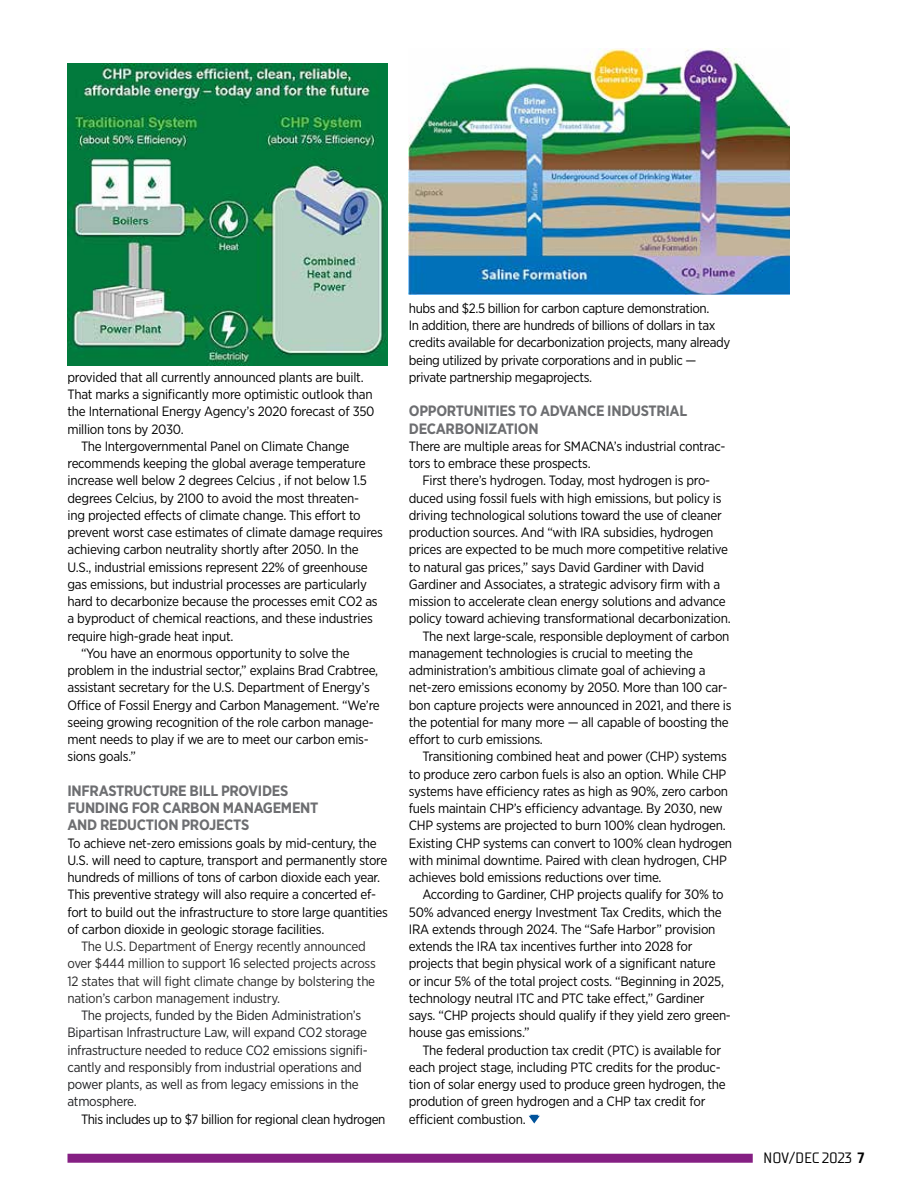
<style>
.page{position:relative;width:918px;height:1188px;background:#fff}
.page>*{position:absolute;margin:0;border:0;box-sizing:border-box;transform-origin:0 0}
.t1{font:700 15px/17.2px "Gotham Narrow";letter-spacing:-.02em;color:#6d6e71}
.t2{font:15px "TT Supermolot Condensed";letter-spacing:-.01em;color:#000}
.t3{font:13.5px/17.2px "Gotham Narrow";letter-spacing:-.02em;color:#000}
.t4{font:13.5px/17.2px "Gotham Narrow";letter-spacing:-.02em;color:#202124}
.t5{font:13.5px/17.2px "Gotham Narrow";letter-spacing:-.02em;color:#292929}
.s1{font-weight:700}
</style>
<div class="page">
<div style="left:68px;top:1154px;width:685px;height:9px;background:#851f83"></div>
<svg style="left:529px;top:1115px;width:11px;height:9px"></svg>
<img style="left:409px;top:48px;width:381px;height:246px">
<img style="left:68px;top:63px;width:320px;height:303px">
<p class="t3" style="left:68px;top:368px;width:298px">provided that all currently announced plants are built.</p>
<p class="t3" style="left:68px;top:385px;width:307px">That marks a significantly more optimistic outlook than</p>
<p class="t3" style="left:68px;top:403px;width:309px">the International Energy Agency’s 2020 forecast of 350</p>
<p class="t3" style="left:68px;top:420px;width:118px">million tons by 2030.</p>
<p class="t3" style="left:81px;top:437px;width:270px">The Intergovernmental Panel on Climate Change</p>
<p class="t3" style="left:68px;top:454px;width:300px">recommends keeping the global average temperature</p>
<p class="t3" style="left:68px;top:472px;width:301px">increase well below 2 degrees Celcius , if not below 1.5</p>
<p class="t3" style="left:68px;top:489px;width:293px">degrees Celcius, by 2100 to avoid the most threaten-</p>
<p class="t3" style="left:68px;top:506px;width:295px">ing projected effects of climate change. This effort to</p>
<p class="t3" style="left:68px;top:523px;width:317px">prevent worst case estimates of climate damage requires</p>
<p class="t3" style="left:68px;top:541px;width:293px">achieving carbon neutrality shortly after 2050. In the</p>
<p class="t3" style="left:68px;top:558px;width:302px">U.S., industrial emissions represent 22% of greenhouse</p>
<p class="t3" style="left:68px;top:575px;width:301px">gas emissions, but industrial processes are particularly</p>
<p class="t3" style="left:68px;top:592px;width:312px">hard to decarbonize because the processes emit CO2 as</p>
<p class="t3" style="left:68px;top:610px;width:307px">a byproduct of chemical reactions, and these industries</p>
<p class="t3" style="left:68px;top:627px;width:167px">require high-grade heat input.</p>
<p class="t3" style="left:81px;top:644px;width:270px">“You have an enormous opportunity to solve the</p>
<p class="t3" style="left:68px;top:661px;width:312px">problem in the industrial sector,” explains Brad Crabtree,</p>
<p class="t3" style="left:68px;top:679px;width:304px">assistant secretary for the U.S. Department of Energy’s</p>
<p class="t3" style="left:68px;top:696px;width:314px">Office of Fossil Energy and Carbon Management. “We’re</p>
<p class="t3" style="left:68px;top:713px;width:308px">seeing growing recognition of the role carbon manage-</p>
<p class="t3" style="left:68px;top:730px;width:303px">ment needs to play if we are to meet our carbon emis-</p>
<p class="t3" style="left:68px;top:748px;width:70px">sions goals.”</p>
<p class="t1" style="left:68px;top:782px;width:252px">INFRASTRUCTURE BILL PROVIDES<br>FUNDING FOR CARBON MANAGEMENT<br>AND REDUCTION PROJECTS</p>
<p class="t3" style="left:68px;top:834px;width:322px">To achieve net-zero emissions goals by mid-century, the U.S. will need to capture, transport and permanently store hundreds of millions of tons of carbon dioxide each year.<br>This preventive strategy will also require a concerted ef&shy;fort to build out the infrastructure to store large quantities of carbon dioxide in geologic storage facilities.</p>
<p class="t5" style="left:68px;top:937px;width:310px;text-indent:14px">The U.S. Department of Energy recently announced over $444 million to support 16 selected projects across 12 states that will fight climate change by bolstering the nation’s carbon management industry.</p>
<p class="t4" style="left:68px;top:1006px;width:302px;text-indent:14px">The projects, funded by the Biden Administration’s Bipartisan Infrastructure Law, will expand CO2 storage infrastructure needed to reduce CO2 emissions signifi&shy;cantly and responsibly from industrial operations and power plants, as well as from legacy emissions in the atmosphere.</p>
<p class="t3" style="left:81px;top:1110px;width:306px">This includes up to $7 billion for regional clean hydrogen</p>
<p class="t3" style="left:409px;top:299px;width:323px">hubs and $2.5 billion for carbon capture demonstration.<br>In addition, there are hundreds of billions of dollars in tax credits available for decarbonization projects, many already being utilized by private corporations and in public — private partnership megaprojects.</p>
<p class="t1" style="left:409px;top:402px;width:280px">OPPORTUNITIES TO ADVANCE INDUSTRIAL<br>DECARBONIZATION</p>
<p class="t3" style="left:409px;top:437px;width:318px">There are multiple areas for SMACNA’s industrial contrac&shy;tors to embrace these prospects.</p>
<p class="t3" style="left:422px;top:472px;width:289px">First there’s hydrogen. Today, most hydrogen is pro-</p>
<p class="t3" style="left:409px;top:489px;width:314px">duced using fossil fuels with high emissions, but policy is</p>
<p class="t3" style="left:409px;top:506px;width:314px">driving technological solutions toward the use of cleaner</p>
<p class="t3" style="left:409px;top:523px;width:306px">production sources. And “with IRA subsidies, hydrogen</p>
<p class="t3" style="left:409px;top:541px;width:321px">prices are expected to be much more competitive relative</p>
<p class="t3" style="left:409px;top:558px;width:297px">to natural gas prices,” says David Gardiner with David</p>
<p class="t3" style="left:409px;top:575px;width:313px">Gardiner and Associates, a strategic advisory firm with a</p>
<p class="t3" style="left:409px;top:592px;width:318px">mission to accelerate clean energy solutions and advance</p>
<p class="t3" style="left:409px;top:610px;width:323px">policy toward achieving transformational decarbonization.</p>
<p class="t3" style="left:422px;top:627px;width:309px">The next large-scale, responsible deployment of carbon</p>
<p class="t3" style="left:409px;top:644px;width:286px">management technologies is crucial to meeting the</p>
<p class="t3" style="left:409px;top:661px;width:298px">administration’s ambitious climate goal of achieving a</p>
<p class="t3" style="left:409px;top:679px;width:320px">net-zero emissions economy by 2050. More than 100 car-</p>
<p class="t3" style="left:409px;top:696px;width:324px">bon capture projects were announced in 2021, and there is</p>
<p class="t3" style="left:409px;top:713px;width:322px">the potential for many more — all capable of boosting the</p>
<p class="t3" style="left:409px;top:730px;width:136px">effort to curb emissions.</p>
<p class="t3" style="left:422px;top:748px;width:306px">Transitioning combined heat and power (CHP) systems</p>
<p class="t3" style="left:409px;top:765px;width:319px">to produce zero carbon fuels is also an option. While CHP</p>
<p class="t3" style="left:409px;top:782px;width:321px">systems have efficiency rates as high as 90%, zero carbon</p>
<p class="t3" style="left:409px;top:799px;width:315px">fuels maintain CHP’s efficiency advantage. By 2030, new</p>
<p class="t3" style="left:409px;top:817px;width:318px">CHP systems are projected to burn 100% clean hydrogen.</p>
<p class="t3" style="left:409px;top:834px;width:325px">Existing CHP systems can convert to 100% clean hydrogen</p>
<p class="t3" style="left:409px;top:851px;width:319px">with minimal downtime. Paired with clean hydrogen, CHP</p>
<p class="t3" style="left:409px;top:868px;width:254px">achieves bold emissions reductions over time.</p>
<p class="t3" style="left:422px;top:886px;width:303px">According to Gardiner, CHP projects qualify for 30% to</p>
<p class="t3" style="left:409px;top:903px;width:314px">50% advanced energy Investment Tax Credits, which the</p>
<p class="t3" style="left:409px;top:920px;width:308px">IRA extends through 2024. The “Safe Harbor” provision</p>
<p class="t3" style="left:409px;top:937px;width:285px">extends the IRA tax incentives further into 2028 for</p>
<p class="t3" style="left:409px;top:955px;width:308px">projects that begin physical work of a significant nature</p>
<p class="t3" style="left:409px;top:972px;width:317px">or incur 5% of the total project costs. “Beginning in 2025,</p>
<p class="t3" style="left:409px;top:989px;width:297px">technology neutral ITC and PTC take effect,” Gardiner</p>
<p class="t3" style="left:409px;top:1006px;width:324px">says. “CHP projects should qualify if they yield zero green-</p>
<p class="t3" style="left:409px;top:1024px;width:122px">house gas emissions.”</p>
<p class="t3" style="left:422px;top:1041px;width:300px">The federal production tax credit (PTC) is available for</p>
<p class="t3" style="left:409px;top:1058px;width:313px">each project stage, including PTC credits for the produc-</p>
<p class="t3" style="left:409px;top:1075px;width:318px">tion of solar energy used to produce green hydrogen, the</p>
<p class="t3" style="left:409px;top:1093px;width:298px">prodution of green hydrogen and a CHP tax credit for</p>
<p class="t3" style="left:409px;top:1110px;width:118px">efficient combustion.</p>
<p class="t2" style="left:763px;top:1149px;width:103px">NOV/DEC 2023 <span class="s1">7</span></p>
</div>
